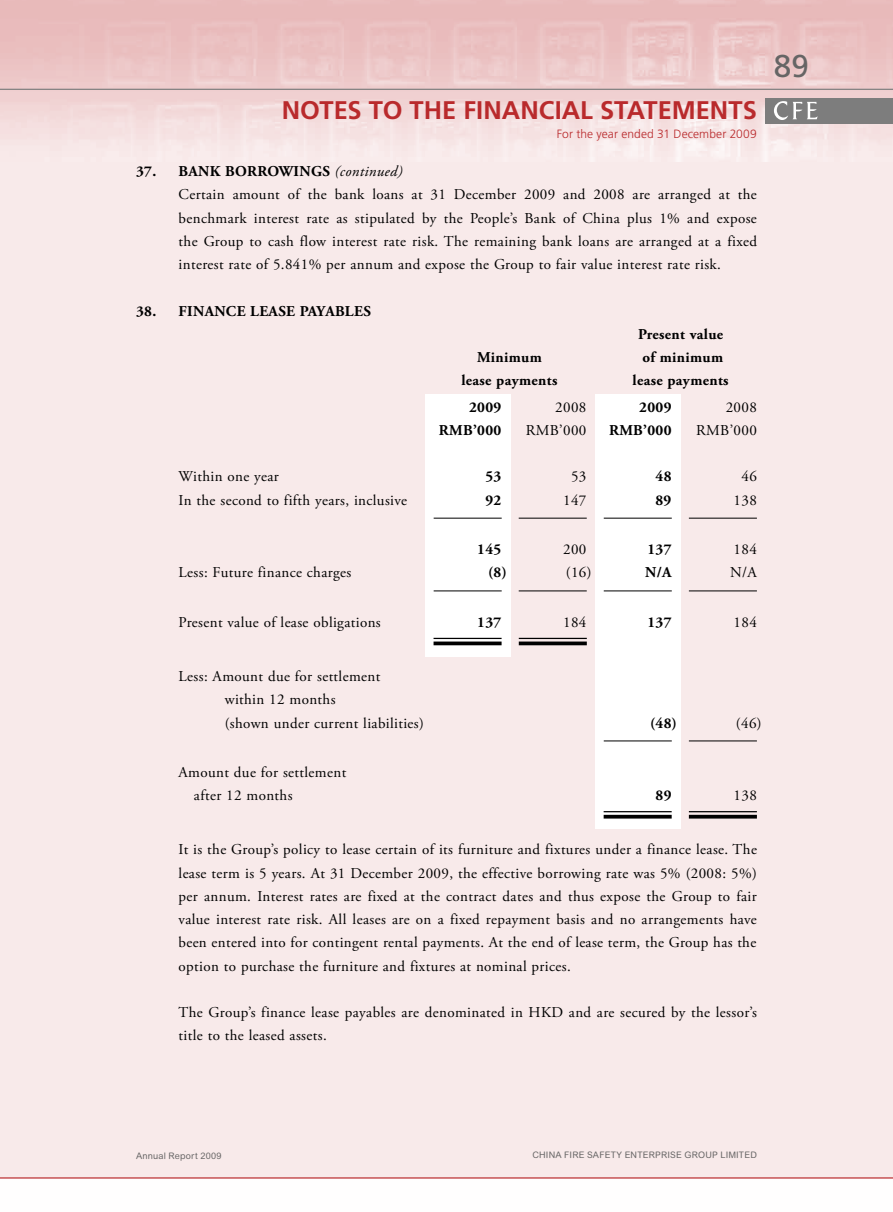
<style>
.page{position:relative;width:893px;height:1212px;background:#fff}
.page>*{position:absolute;margin:0;border:0;box-sizing:border-box;transform-origin:0 0}
.t1{font:31.5px "Frutiger LT Std";color:#666565}
.t2{font:700 25.5px "Frutiger LT Std";color:#b92a2c}
.t3{font:15px/23.2px "Adobe Garamond Pro";letter-spacing:.025em;color:#000}
.t4{font:700 15px "Adobe Garamond Pro";letter-spacing:.025em;color:#000}
.t5{font:300 12px "Frutiger LT Std";letter-spacing:.01em;color:#b92a2c}
.t6{font:9px "Arial Rounded MT Std";letter-spacing:.025em;color:#666565}
.s1{font-weight:700}
.s2{font-style:italic}
</style>
<div class="page">
<div style="left:0;top:162px;width:893px;height:1016px;background:#f8eaea"></div>
<div style="left:765px;top:98px;width:128px;height:25px;background:#7d7d7d"></div>
<svg style="left:774px;top:101px;width:44px;height:19px"></svg>
<hr style="left:0;top:89px;width:893px;height:1px;background:#7d7d7d">
<hr style="left:0;top:1177px;width:893px;height:1px;background:#b92a2c">
<div style="left:425px;top:395px;width:85px;height:262px;background:#fff"></div>
<div style="left:595px;top:395px;width:85px;height:434px;background:#fff"></div>
<hr style="left:434px;top:518px;width:68px;height:1px;background:#000">
<hr style="left:519px;top:518px;width:68px;height:1px;background:#000">
<hr style="left:604px;top:518px;width:68px;height:1px;background:#000">
<hr style="left:689px;top:518px;width:68px;height:1px;background:#000">
<hr style="left:434px;top:590px;width:68px;height:1px;background:#000">
<hr style="left:519px;top:590px;width:68px;height:1px;background:#000">
<hr style="left:604px;top:590px;width:68px;height:1px;background:#000">
<hr style="left:689px;top:590px;width:68px;height:1px;background:#000">
<hr style="left:434px;top:638px;width:68px;height:1px;background:#000">
<svg style="left:434px;top:641px;width:68px;height:4px"></svg>
<hr style="left:519px;top:638px;width:68px;height:1px;background:#000">
<svg style="left:519px;top:641px;width:68px;height:4px"></svg>
<hr style="left:604px;top:740px;width:68px;height:1px;background:#000">
<hr style="left:689px;top:740px;width:68px;height:1px;background:#000">
<hr style="left:604px;top:811px;width:68px;height:1px;background:#000">
<hr style="left:604px;top:815px;width:68px;height:3px;background:#000">
<hr style="left:689px;top:811px;width:68px;height:1px;background:#000">
<hr style="left:689px;top:815px;width:68px;height:3px;background:#000">
<h2 class="t2" style="left:282px;top:95px;width:477px">NOTES TO THE FINANCIAL STATEMENTS</h2>
<p class="t5" style="left:557px;top:127px;width:202px">For the year ended 31 December 2009</p>
<p class="t3" style="left:179px;top:160px;width:580px;text-indent:-43px"><span class="s1">37. BANK BORROWINGS</span> <span class="s2">(continued)<br></span>Certain amount of the bank loans at 31 December 2009 and 2008 are arranged at the benchmark interest rate as stipulated by the People’s Bank of China plus 1% and expose the Group to cash flow interest rate risk. The remaining bank loans are arranged at a fixed interest rate of 5.841% per annum and expose the Group to fair value interest rate risk.</p>
<p class="t4" style="left:136px;top:302px;width:236px">38. FINANCE LEASE PAYABLES</p>
<p class="t4" style="left:638px;top:325px;width:87px">Present value</p>
<p class="t4" style="left:477px;top:349px;width:66px">Minimum</p>
<p class="t4" style="left:642px;top:349px;width:82px">of minimum</p>
<p class="t4" style="left:461px;top:372px;width:98px">lease payments</p>
<p class="t4" style="left:633px;top:372px;width:98px">lease payments</p>
<p class="t4" style="left:469px;top:398px;width:34px">2009</p>
<p class="t3" style="left:555px;top:396px;width:33px">2008</p>
<p class="t4" style="left:639px;top:398px;width:34px">2009</p>
<p class="t3" style="left:726px;top:396px;width:33px">2008</p>
<p class="t4" style="left:439px;top:421px;width:64px">RMB’000</p>
<p class="t3" style="left:526px;top:419px;width:62px">RMB’000</p>
<p class="t4" style="left:609px;top:421px;width:64px">RMB’000</p>
<p class="t3" style="left:696px;top:419px;width:62px">RMB’000</p>
<p class="t3" style="left:179px;top:466px;width:102px">Within one year</p>
<p class="t4" style="left:485px;top:468px;width:17px">53</p>
<p class="t3" style="left:571px;top:466px;width:17px">53</p>
<p class="t4" style="left:655px;top:468px;width:17px">48</p>
<p class="t3" style="left:741px;top:466px;width:17px">46</p>
<p class="t3" style="left:179px;top:489px;width:230px">In the second to fifth years, inclusive</p>
<p class="t4" style="left:485px;top:491px;width:17px">92</p>
<p class="t3" style="left:563px;top:489px;width:25px">147</p>
<p class="t4" style="left:655px;top:491px;width:17px">89</p>
<p class="t3" style="left:734px;top:489px;width:25px">138</p>
<p class="t4" style="left:477px;top:541px;width:26px">145</p>
<p class="t3" style="left:563px;top:538px;width:25px">200</p>
<p class="t4" style="left:647px;top:541px;width:26px">137</p>
<p class="t3" style="left:734px;top:538px;width:25px">184</p>
<p class="t3" style="left:179px;top:562px;width:174px">Less: Future finance charges</p>
<p class="t4" style="left:488px;top:564px;width:20px">(8)</p>
<p class="t3" style="left:566px;top:562px;width:27px">(16)</p>
<p class="t4" style="left:645px;top:564px;width:28px">N/A</p>
<p class="t3" style="left:730px;top:562px;width:28px">N/A</p>
<p class="t3" style="left:179px;top:611px;width:204px">Present value of lease obligations</p>
<p class="t4" style="left:477px;top:613px;width:26px">137</p>
<p class="t3" style="left:563px;top:611px;width:25px">184</p>
<p class="t4" style="left:647px;top:613px;width:26px">137</p>
<p class="t3" style="left:734px;top:611px;width:25px">184</p>
<p class="t3" style="left:225px;top:665px;width:201px;text-indent:-46px">Less: Amount due for settlement<br>within 12 months<br>(shown under current liabilities)</p>
<p class="t4" style="left:650px;top:714px;width:28px">(48)</p>
<p class="t3" style="left:736px;top:712px;width:27px">(46)</p>
<p class="t3" style="left:194px;top:761px;width:154px;text-indent:-15px">Amount due for settlement after 12 months</p>
<p class="t4" style="left:655px;top:787px;width:17px">89</p>
<p class="t3" style="left:734px;top:784px;width:25px">138</p>
<h1 class="t1" style="left:774px;top:47px;width:36px">89</h1>
<p class="t3" style="left:179px;top:838px;width:580px;text-align:justify">It is the Group’s policy to lease certain of its furniture and fixtures under a finance lease. The lease term is 5 years. At 31 December 2009, the effective borrowing rate was 5% (2008: 5%) per annum. Interest rates are fixed at the contract dates and thus expose the Group to fair value interest rate risk. All leases are on a fixed repayment basis and no arrangements have been entered into for contingent rental payments. At the end of lease term, the Group has the option to purchase the furniture and fixtures at nominal prices.</p>
<p class="t3" style="left:179px;top:1001px;width:580px">The Group’s finance lease payables are denominated in HKD and are secured by the lessor’s title to the leased assets.</p>
<p class="t6" style="left:136px;top:1151px;width:87px">Annual Report 2009</p>
<p class="t6" style="left:532px;top:1150px;width:226px">CHINA FIRE SAFETY ENTERPRISE GROUP LIMITED</p>
</div>
